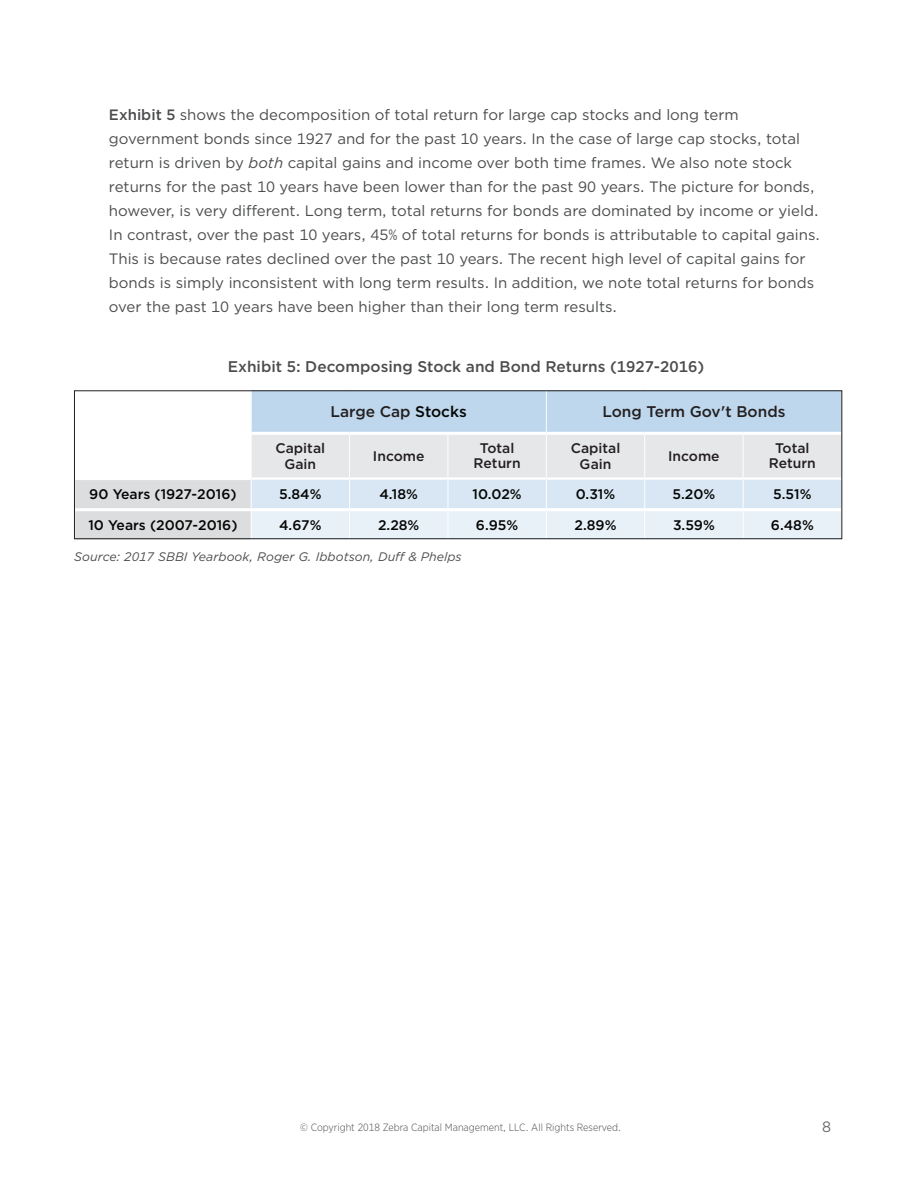
<style>
.page{position:relative;width:918px;height:1188px;background:#fff}
.page>*{position:absolute;margin:0;border:0;box-sizing:border-box;transform-origin:0 0}
.t1{font:500 15.45px "Gotham";color:#4b4c4d}
.t2{font:500 15.45px "Gotham";color:#231f20}
.t3{font:15px/24px "Gotham";color:#4b4c4d}
.t4{font:15px "Gotham";color:#69696c}
.t5{font:500 13.95px "Gotham";color:#040503}
.t6{font:500 13.95px/15.5px "Gotham";color:#231f20;text-align:center}
.t7{font:italic 12.3px "Gotham";letter-spacing:.005em;color:#4b4c4d}
.t8{font:300 10.5px "Gotham Narrow";color:#4b4c4d}
.s1{font-weight:500}
.s2{font-style:italic}
.s3{color:#040503}
</style>
<div class="page">
<div style="left:75px;top:479px;width:176px;height:31px;background:#dcdddf"></div>
<div style="left:75px;top:510px;width:176px;height:31px;background:#dcdddf"></div>
<svg style="left:251px;top:390px;width:591px;height:150px;background:#d6e3ed"></svg>
<hr style="left:252px;top:477px;width:98px;height:3px;background:#fff">
<hr style="left:350px;top:477px;width:98px;height:3px;background:#fff">
<hr style="left:448px;top:477px;width:98px;height:3px;background:#fff">
<hr style="left:546px;top:477px;width:99px;height:3px;background:#fff">
<hr style="left:645px;top:477px;width:98px;height:3px;background:#fff">
<hr style="left:743px;top:477px;width:99px;height:3px;background:#fff">
<hr style="left:251px;top:508px;width:99px;height:3px;background:#fff">
<hr style="left:350px;top:508px;width:98px;height:3px;background:#fff">
<hr style="left:448px;top:508px;width:98px;height:3px;background:#fff">
<hr style="left:546px;top:508px;width:99px;height:3px;background:#fff">
<hr style="left:645px;top:508px;width:98px;height:3px;background:#fff">
<hr style="left:743px;top:508px;width:99px;height:3px;background:#fff">
<hr style="left:74px;top:540px;width:177px;height:3px;background:#fff">
<hr style="left:75px;top:477px;width:176px;height:3px;background:#fff">
<hr style="left:75px;top:508px;width:176px;height:3px;background:#fff">
<hr style="left:251px;top:433px;width:1px;height:46px;background:#fff">
<hr style="left:546px;top:435px;width:1px;height:42px;background:#fff">
<hr style="left:448px;top:435px;width:1px;height:42px;background:#fff">
<hr style="left:743px;top:435px;width:1px;height:42px;background:#fff">
<hr style="left:251px;top:390px;width:1px;height:43px;background:#fff">
<hr style="left:546px;top:390px;width:1px;height:42px;background:#fff">
<hr style="left:252px;top:432px;width:98px;height:3px;background:#fff">
<hr style="left:350px;top:432px;width:98px;height:3px;background:#fff">
<hr style="left:448px;top:432px;width:98px;height:3px;background:#fff">
<hr style="left:546px;top:432px;width:99px;height:3px;background:#fff">
<hr style="left:645px;top:432px;width:98px;height:3px;background:#fff">
<hr style="left:743px;top:432px;width:99px;height:3px;background:#fff">
<div style="left:74px;top:391px;width:768px;height:148px;border:1px solid #231f20"></div>
<p class="t3" style="left:109px;top:102px;width:713px"><span class="s1">Exhibit 5</span> shows the decomposition of total return for large cap stocks and long term government bonds since 1927 and for the past 10 years. In the case of large cap stocks, total return is driven by <span class="s2">both</span> capital gains and income over both time frames. We also note stock returns for the past 10 years have been lower than for the past 90 years. The picture for bonds, however, is very different. Long term, total returns for bonds are dominated by income or yield.<br>In contrast, over the past 10 years, 45% of total returns for bonds is attributable to capital gains.<br>This is because rates declined over the past 10 years. The recent high level of capital gains for bonds is simply inconsistent with long term results. In addition, we note total returns for bonds over the past 10 years have been higher than their long term results.</p>
<p class="t1" style="left:228px;top:357px;width:478px">Exhibit 5: Decomposing Stock and Bond Returns (1927-2016)</p>
<p class="t2" style="left:331px;top:401px;width:138px">Large Cap <span class="s3">Stocks</span></p>
<p class="t2" style="left:602px;top:401px;width:185px">Long Term Gov't Bonds</p>
<p class="t6" style="left:276px;top:440px;width:51px">Capital<br>Gain</p>
<p class="t6" style="left:373px;top:448px;width:53px">Income</p>
<p class="t6" style="left:474px;top:441px;width:49px;line-height:14.9px">Total<br>Return</p>
<p class="t6" style="left:571px;top:440px;width:51px">Capital<br>Gain</p>
<p class="t6" style="left:668px;top:448px;width:53px">Income</p>
<p class="t6" style="left:769px;top:441px;width:49px;line-height:14.9px">Total<br>Return</p>
<p class="t5" style="left:89px;top:485px;width:149px">90 Years (1927-2016)</p>
<p class="t5" style="left:279px;top:485px;width:44px">5.84%</p>
<p class="t5" style="left:379px;top:485px;width:40px">4.18%</p>
<p class="t5" style="left:473px;top:485px;width:51px">10.02%</p>
<p class="t5" style="left:576px;top:485px;width:41px">0.31%</p>
<p class="t5" style="left:673px;top:485px;width:44px">5.20%</p>
<p class="t5" style="left:773px;top:485px;width:40px">5.51%</p>
<p class="t5" style="left:88px;top:516px;width:151px">10 Years (2007-2016)</p>
<p class="t5" style="left:279px;top:516px;width:44px">4.67%</p>
<p class="t5" style="left:378px;top:516px;width:43px">2.28%</p>
<p class="t5" style="left:476px;top:516px;width:44px">6.95%</p>
<p class="t5" style="left:575px;top:516px;width:43px">2.89%</p>
<p class="t5" style="left:673px;top:516px;width:43px">3.59%</p>
<p class="t5" style="left:771px;top:516px;width:44px">6.48%</p>
<p class="t7" style="left:74px;top:549px;width:389px">Source: 2017 SBBI Yearbook, Roger G. Ibbotson, Duff &amp; Phelps</p>
<p class="t8" style="left:300px;top:1121px;width:322px">© Copyright 2018 Zebra Capital Management, LLC. All Rights Reserved.</p>
<p class="t4" style="left:822px;top:1117px;width:10px">8</p>
</div>
